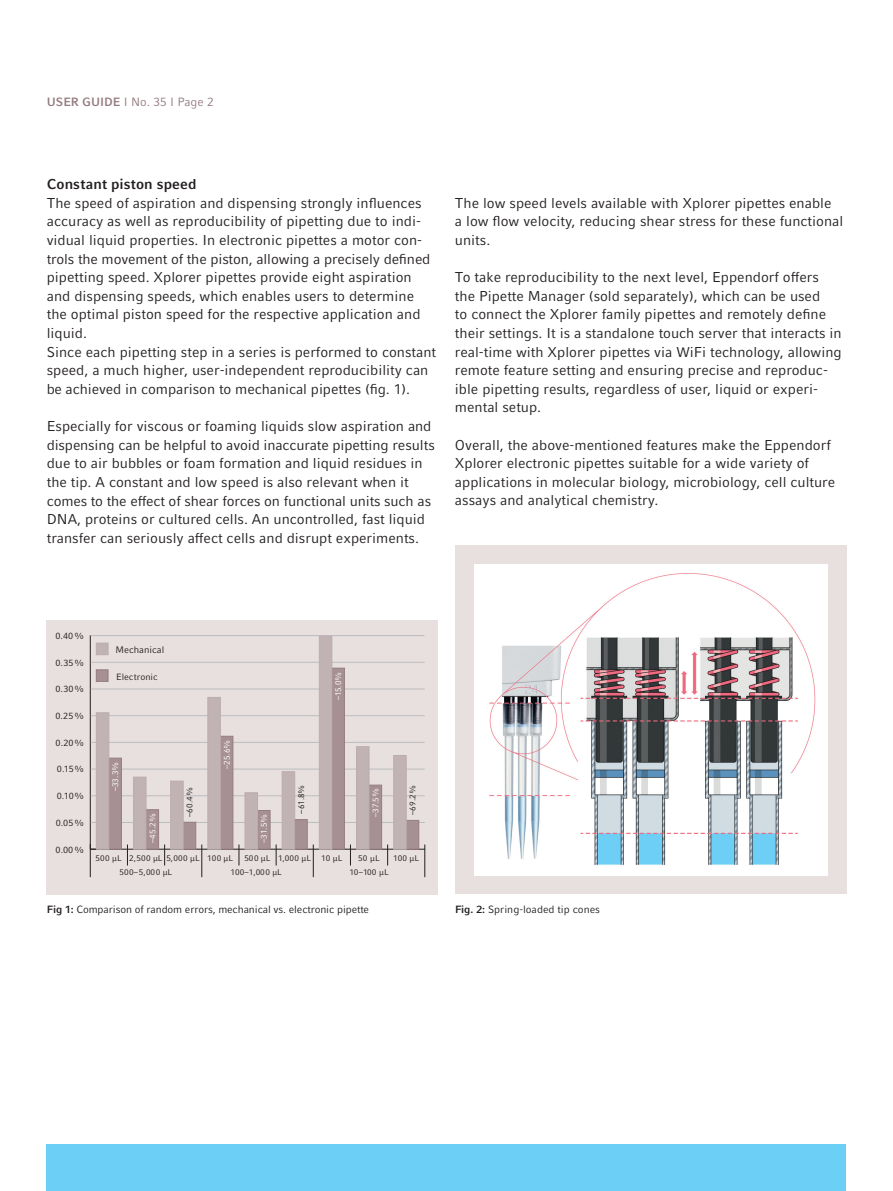
<style>
.page{position:relative;width:893px;height:1191px;background:#fff}
.page>*{position:absolute;margin:0;border:0;box-sizing:border-box;transform-origin:0 0}
._03_Body_Copy_no_pi{font:14.25px/18.6px "Compatil Factfor Eppendorf";color:#231f20}
._03_Subtitle_9_5pt{font:700 14.25px "Compatil Factfor Eppendorf";letter-spacing:.005em;color:#231f20}
.t1{font:12px "Compatil Factfor Eppendorf";color:#967d81}
._04_Caption_8_5pt{font:10.5px "Compatil Factfor Eppendorf";letter-spacing:-.01em;color:#231f20}
.t2{font:9.45px "Compatil Factfor Eppendorf";color:#231f20}
.t3{font:9px "Compatil Factfor Eppendorf";color:#231f20}
.t4{font:8.25px "Compatil Factfor Eppendorf";color:#231f20}
.t5{font:8.25px "Compatil Factfor Eppendorf";letter-spacing:.01em;color:#fff}
.s1{font-weight:700}
</style>
<div class="page">
<div style="left:47px;top:620px;width:391px;height:274px;background:#e8dfdf"></div>
<div style="left:47px;top:1144px;width:799px;height:47px;background:#6bcff6"></div>
<hr style="left:91px;top:848px;width:334px;height:1px;background:#231f20">
<hr style="left:90px;top:635px;width:1px;height:214px;background:#231f20">
<hr style="left:91px;top:822px;width:334px;height:1px;background:#bcbdc0">
<hr style="left:91px;top:795px;width:334px;height:1px;background:#bcbdc0">
<hr style="left:91px;top:768px;width:334px;height:1px;background:#bcbdc0">
<hr style="left:91px;top:742px;width:334px;height:1px;background:#bcbdc0">
<hr style="left:91px;top:715px;width:334px;height:1px;background:#bcbdc0">
<hr style="left:91px;top:688px;width:334px;height:1px;background:#bcbdc0">
<hr style="left:91px;top:662px;width:334px;height:1px;background:#bcbdc0">
<hr style="left:91px;top:635px;width:333px;height:1px;background:#bcbdc0">
<div style="left:108px;top:757px;width:14px;height:92px;background:#a69094;border:1px solid #967d81"></div>
<div style="left:146px;top:809px;width:13px;height:40px;background:#a69094;border:1px solid #967d81"></div>
<div style="left:183px;top:822px;width:13px;height:27px;background:#a69094;border:1px solid #967d81"></div>
<div style="left:220px;top:736px;width:13px;height:113px;background:#a69094"></div>
<div style="left:257px;top:810px;width:14px;height:39px;background:#a69094;border:1px solid #967d81"></div>
<div style="left:294px;top:819px;width:14px;height:30px;background:#a69094"></div>
<div style="left:331px;top:667px;width:14px;height:182px;background:#a69094;border:1px solid #967d81"></div>
<div style="left:369px;top:784px;width:13px;height:65px;background:#a69094;border:1px solid #967d81"></div>
<div style="left:406px;top:820px;width:13px;height:29px;background:#a69094;border:1px solid #967d81"></div>
<div style="left:96px;top:669px;width:12px;height:13px;background:#a69094;border:1px solid #967d81"></div>
<div style="left:96px;top:642px;width:12px;height:13px;background:#c1b2b3;border:1px solid #bcadb1"></div>
<div style="left:96px;top:712px;width:13px;height:137px;background:#c1b2b3"></div>
<div style="left:133px;top:776px;width:13px;height:73px;background:#c1b2b3"></div>
<div style="left:170px;top:780px;width:14px;height:69px;background:#c1b2b3;border:1px solid #bcadb1"></div>
<div style="left:207px;top:697px;width:14px;height:152px;background:#c1b2b3"></div>
<div style="left:245px;top:792px;width:13px;height:57px;background:#c1b2b3"></div>
<div style="left:282px;top:771px;width:13px;height:78px;background:#c1b2b3"></div>
<div style="left:319px;top:635px;width:13px;height:214px;background:#c1b2b3"></div>
<div style="left:356px;top:746px;width:13px;height:103px;background:#c1b2b3"></div>
<div style="left:393px;top:755px;width:14px;height:94px;background:#c1b2b3"></div>
<svg style="left:90px;top:844px;width:7px;height:33px"></svg>
<svg style="left:127px;top:844px;width:1px;height:21px"></svg>
<svg style="left:164px;top:844px;width:1px;height:21px"></svg>
<svg style="left:201px;top:844px;width:1px;height:33px"></svg>
<svg style="left:239px;top:844px;width:1px;height:21px"></svg>
<svg style="left:276px;top:844px;width:1px;height:21px"></svg>
<svg style="left:313px;top:844px;width:1px;height:33px"></svg>
<svg style="left:350px;top:844px;width:1px;height:21px"></svg>
<svg style="left:387px;top:844px;width:1px;height:21px"></svg>
<svg style="left:424px;top:844px;width:1px;height:33px"></svg>
<div style="left:455px;top:545px;width:391px;height:349px;background:#e8dfdf"></div>
<img style="left:474px;top:564px;width:353px;height:311px">
<p class="t1" style="left:47px;top:95px;width:169px"><span class="s1">USER GUIDE</span> I No. 35 I Page 2</p>
<p class="_03_Subtitle_9_5pt" style="left:47px;top:176px;width:151px">Constant piston speed</p>
<p class="_03_Body_Copy_no_pi" style="left:47px;top:194px;width:385px">The speed of aspiration and dispensing strongly influences accuracy as well as reproducibility of pipetting due to indi&shy;vidual liquid properties. In electronic pipettes a motor con&shy;trols the movement of the piston, allowing a precisely defined pipetting speed. Xplorer pipettes provide eight aspiration and dispensing speeds, which enables users to determine the optimal piston speed for the respective application and liquid.</p>
<p class="_03_Body_Copy_no_pi" style="left:47px;top:342px;width:391px">Since each pipetting step in a series is performed to constant speed, a much higher, user-independent reproducibility can be achieved in comparison to mechanical pipettes (fig. 1).</p>
<p class="_03_Body_Copy_no_pi" style="left:47px;top:417px;width:390px">Especially for viscous or foaming liquids slow aspiration and dispensing can be helpful to avoid inaccurate pipetting results due to air bubbles or foam formation and liquid residues in the tip. A constant and low speed is also relevant when it comes to the effect of shear forces on functional units such as DNA, proteins or cultured cells. An uncontrolled, fast liquid transfer can seriously affect cells and disrupt experiments.</p>
<p class="_03_Body_Copy_no_pi" style="left:455px;top:194px;width:390px">The low speed levels available with Xplorer pipettes enable<br>a low flow velocity, reducing shear stress for these functional units.</p>
<p class="_03_Body_Copy_no_pi" style="left:455px;top:268px;width:388px">To take reproducibility to the next level, Eppendorf offers the Pipette Manager (sold separately), which can be used<br>to connect the Xplorer family pipettes and remotely define their settings. It is a standalone touch server that interacts in real-time with Xplorer pipettes via WiFi technology, allowing remote feature setting and ensuring precise and reproduc&shy;ible pipetting results, regardless of user, liquid or experi&shy;mental setup.</p>
<p class="_03_Body_Copy_no_pi" style="left:455px;top:435px;width:382px">Overall, the above-mentioned features make the Eppendorf Xplorer electronic pipettes suitable for a wide variety of applications in molecular biology, microbiology, cell culture assays and analytical chemistry.</p>
<p class="t3" style="left:56px;top:630px;width:30px">0.40%</p>
<p class="t3" style="left:56px;top:657px;width:30px">0.35%</p>
<p class="t3" style="left:56px;top:684px;width:30px">0.30%</p>
<p class="t3" style="left:55px;top:710px;width:30px">0.25%</p>
<p class="t3" style="left:56px;top:737px;width:30px">0.20%</p>
<p class="t3" style="left:57px;top:764px;width:29px">0.15%</p>
<p class="t3" style="left:57px;top:791px;width:29px">0.10%</p>
<p class="t3" style="left:56px;top:817px;width:30px">0.05%</p>
<p class="t3" style="left:56px;top:844px;width:30px">0.00%</p>
<p class="t2" style="left:116px;top:644px;width:50px">Mechanical</p>
<p class="t3" style="left:116px;top:672px;width:43px">Electronic</p>
<p class="t5" style="left:111px;top:791px;width:31px;rotate:-90deg">–33.3%</p>
<p class="t5" style="left:148px;top:843px;width:32px;rotate:-90deg">–45.2%</p>
<p class="t4" style="left:185px;top:817px;width:31px;rotate:-90deg">–60.4%</p>
<p class="t5" style="left:222px;top:769px;width:31px;rotate:-90deg">–25.6%</p>
<p class="t5" style="left:259px;top:843px;width:31px;rotate:-90deg">–31.5%</p>
<p class="t4" style="left:296px;top:813px;width:31px;rotate:-90deg">–61.8%</p>
<p class="t5" style="left:334px;top:700px;width:30px;rotate:-90deg">–15.0%</p>
<p class="t5" style="left:371px;top:817px;width:30px;rotate:-90deg">–37.5%</p>
<p class="t4" style="left:408px;top:814px;width:31px;rotate:-90deg">–69.2%</p>
<p class="t4" style="left:96px;top:853px;width:139px">500 µL 2,500 µL 5,000 µL 100 µL</p>
<p class="t4" style="left:244px;top:853px;width:100px">500 µL 1,000 µL 10 µL</p>
<p class="t4" style="left:358px;top:853px;width:23px">50 µL</p>
<p class="t4" style="left:393px;top:853px;width:27px">100 µL</p>
<p class="t4" style="left:120px;top:867px;width:54px">500–5,000 µL</p>
<p class="t4" style="left:231px;top:867px;width:53px">100–1,000 µL</p>
<p class="t4" style="left:349px;top:867px;width:41px">10–100 µL</p>
<p class="_04_Caption_8_5pt" style="left:47px;top:903px;width:324px"><span class="s1">Fig 1:</span> Comparison of random errors, mechanical vs. electronic pipette</p>
<p class="_04_Caption_8_5pt" style="left:455px;top:903px;width:146px"><span class="s1">Fig. 2:</span> Spring-loaded tip cones</p>
</div>
